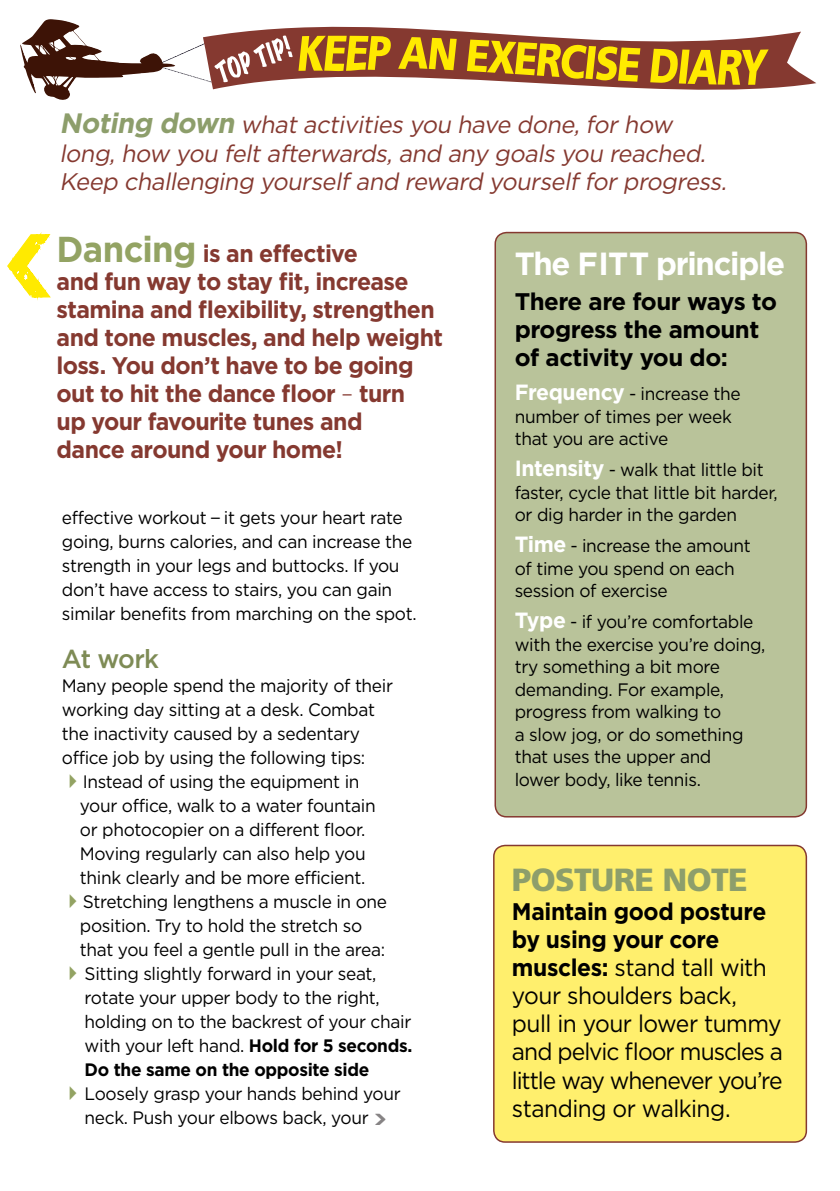
<style>
.page{position:relative;width:840px;height:1191px;background:#fff}
.page>*{position:absolute;margin:0;border:0;box-sizing:border-box;transform-origin:0 0}
.t1{font:700 32px "Gotham";letter-spacing:-.04em;color:#fff}
.t2{font:900 32px "Frutiger";letter-spacing:-.02em;color:#8d9e6b}
.t3{font:500 26px "Gotham";letter-spacing:-.04em;color:#7e8b55}
.t4{font:700 24px/28px "Gotham";letter-spacing:-.025em;color:#853930;scale:.96 1}
.t5{font:24px/28px "Gotham";letter-spacing:-.03em;color:#000;scale:.95 1}
.t6{font:italic 24px/28.4px "Gotham";color:#853930}
.t7{font:700 24px/28px "Gotham";letter-spacing:-.02em;color:#000}
.t8{font:900 22px "Neo Sans Std";color:#868384}
.t9{font:18px/24px "Gotham";letter-spacing:-.02em;color:#000;scale:.96 1}
.t10{font:18px/22.6px "Gotham";letter-spacing:-.02em;color:#000;scale:.7 1}
.s1{font-weight:700;font-size:28px;color:#8d9e6b}
.s2{font-size:36px;color:#93a363}
.s3{font-weight:300}
.s4{font-family:"FS Albert";font-weight:300;font-size:22px}
.s5{color:#93a363}
.s6{font-weight:700}
.s7{font-weight:700;font-size:22px;color:#fff}
</style>
<div class="page">
<svg style="left:7px;top:232px;width:44px;height:69px"></svg>
<div style="left:495px;top:232px;width:310px;height:584px;background:#b9c39a;border-radius:11px"></div>
<div style="left:494px;top:232px;width:312px;height:585px;border:2px solid #853930;border-radius:11px"></div>
<div style="left:493px;top:845px;width:312px;height:297px;background:#ffef6d;border-radius:11px"></div>
<div style="left:493px;top:844px;width:313px;height:298px;border:2px solid #853930;border-radius:11px"></div>
<svg style="left:292px;top:26px;width:524px;height:64px"></svg>
<svg style="left:20px;top:19px;width:272px;height:81px"></svg>
<svg style="left:298px;top:36px;width:470px;height:49px;background:#be8f33"></svg>
<h3 class="t6" style="left:59px;top:110px;width:673px"><span class="s1">Noting down</span> whatactivities you have done,forhow long,how you feltafterwards,and any goals you reached.<br>Keep challenging yourselfand reward yourselfforprogress.</h3>
<p class="t4" style="left:56px;top:239px;width:404px"><span class="s2">Dancing</span> is an effective<br>and fun way to stay fit, increase stamina and flexibility, strengthen and tone muscles, and help weight loss. You don’t have to be going out to hit the dance floor <span class="s3">–</span> turn<br>up your favourite tunes and<br>dance around your home!</p>
<p class="t9" style="left:62px;top:505px;width:370px">effective workout <span class="s4">–</span> it gets your heart rate going, burns calories, and can increase the strength in your legs and buttocks. If you don’t have access to stairs, you can gain similar benefits from marching on the spot.</p>
<h2 class="t3" style="left:62px;top:642px;width:99px">At work</h2>
<p class="t9" style="left:62px;top:673px;width:346px">Many people spend the majority of their working day sitting at a desk. Combat the inactivity caused by a sedentary office job by using the following tips:</p>
<p class="t9" style="left:80px;top:769px;width:309px;text-indent:-18px"><span class="s5">✔</span>Instead of using the equipment in your office, walk to a water fountain or photocopier on a different floor.<br>Moving regularly can also help you think clearly and be more efficient.</p>
<p class="t9" style="left:80px;top:889px;width:321px;text-indent:-18px"><span class="s5">✔</span>Stretching lengthens a muscle in one position. Try to hold the stretch so that you feel a gentle pull in the area:</p>
<p class="t9" style="left:85px;top:961px;width:342px;text-indent:-23px"><span class="s5">✔</span>Sitting slightly forward in your seat, rotate your upper body to the right, holding on to the backrest of your chair with your left hand. <span class="s6">Hold for 5 seconds.<br>Do the same on the opposite side</span></p>
<p class="t9" style="left:62px;top:1081px;width:354px;text-align:center"><span class="s5">✔</span>Loosely grasp your hands behind your neck. Push your elbows back, your</p>
<p class="t8" style="left:373px;top:1105px;width:16px">&gt;</p>
<h1 class="t1" style="left:514px;top:242px;width:272px">The FITT principle</h1>
<h3 class="t7" style="left:514px;top:287px;width:264px">There are four ways to progress the amount of activity you do:</h3>
<p class="t10" style="left:514px;top:382px;width:324px"><span class="s7">Frequency</span> – increase the number of times per week that you are active</p>
<p class="t10" style="left:514px;top:458px;width:377px"><span class="s7">Intensity</span> – walk that little bit faster, cycle that little bit harder, or dig harder in the garden</p>
<p class="t10" style="left:514px;top:534px;width:338px"><span class="s7">Time</span> – increase the amount of time you spend on each session of exercise</p>
<p class="t10" style="left:514px;top:610px;width:359px"><span class="s7">Type</span> – if you’re comfortable with the exercise you’re doing, try something a bit more demanding. For example, progress from walking to<br>a slow jog, or do something that uses the upper and<br>lower body, like tennis.</p>
<h1 class="t2" style="left:511px;top:860px;width:237px">POSTURE NOTE</h1>
<h3 class="t5" style="left:511px;top:897px;width:287px"><span class="s6">Maintain good posture by using your core muscles:</span> stand tall with your shoulders back,<br>pull in your lower tummy and pelvic floor muscles a little way whenever you’re standing or walking.</h3>
</div>
